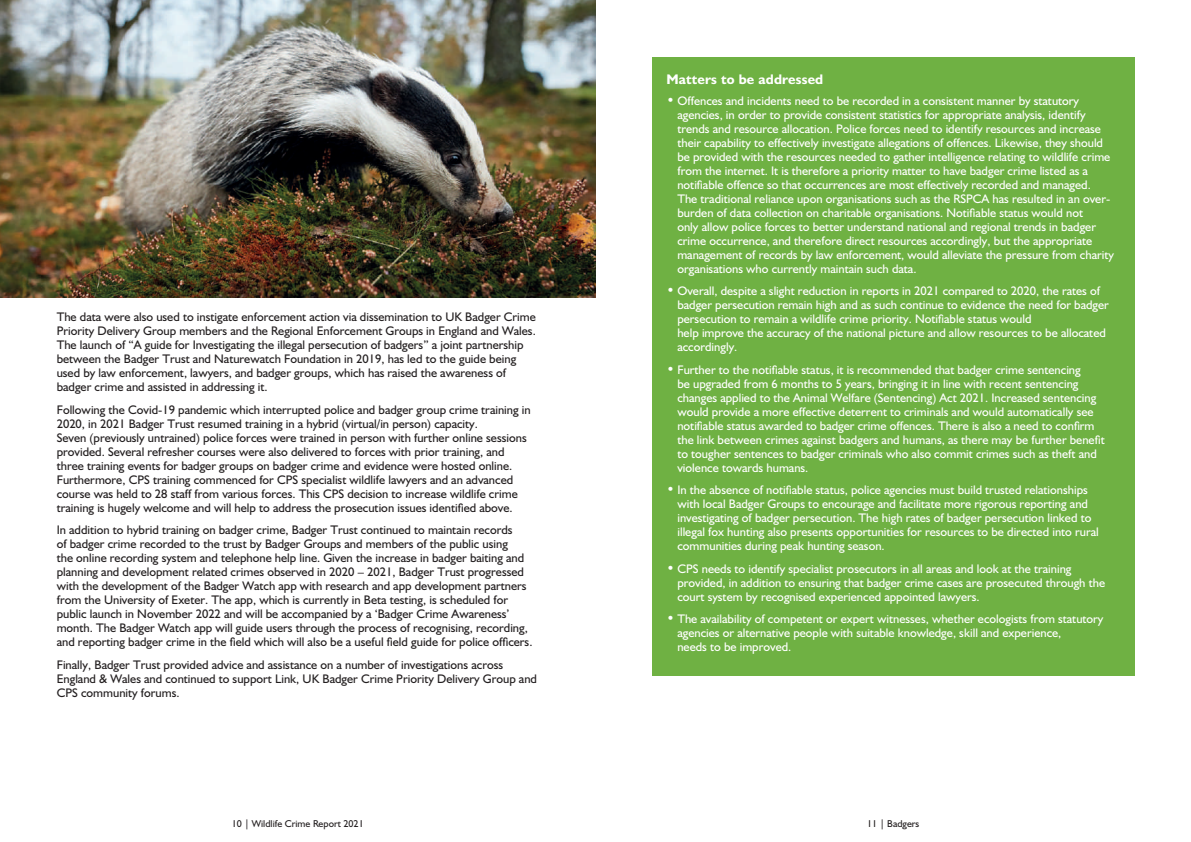
<style>
.page{position:relative;width:1191px;height:842px;background:#fff}
.page>*{position:absolute;margin:0;border:0;box-sizing:border-box;transform-origin:0 0}
.t1{font:700 14px "Humanist 521 BT";letter-spacing:.01em;color:#fff}
.t2{font:12.5px/14px "Humanist 521 BT";color:#fff}
.t3{font:12.5px/14px "Humanist 521 BT";color:#231f20}
.t4{font:10px "Humanist 521 BT";color:#231f20}
.s1{font-size:14px}
</style>
<div class="page">
<div style="left:652px;top:57px;width:482px;height:619px;background:#6fb143"></div>
<img style="left:0;top:0;width:595px;height:298px">
<p class="t3" style="left:57px;top:310px;width:481px">The data were also used to instigate enforcement action via dissemination to UK Badger Crime Priority Delivery Group members and the Regional Enforcement Groups in England and Wales.<br>The launch of “A guide for Investigating the illegal persecution of badgers” a joint partnership between the Badger Trust and Naturewatch Foundation in 2019, has led to the guide being used by law enforcement, lawyers, and badger groups, which has raised the awareness of badger crime and assisted in addressing it.</p>
<p class="t3" style="left:57px;top:402px;width:475px">Following the Covid-19 pandemic which interrupted police and badger group crime training in 2020, in 2021 Badger Trust resumed training in a hybrid (virtual/in person) capacity.<br>Seven (previously untrained) police forces were trained in person with further online sessions provided. Several refresher courses were also delivered to forces with prior training, and three training events for badger groups on badger crime and evidence were hosted online.<br>Furthermore, CPS training commenced for CPS specialist wildlife lawyers and an advanced course was held to 28 staff from various forces. This CPS decision to increase wildlife crime training is hugely welcome and will help to address the prosecution issues identified above.</p>
<p class="t3" style="left:57px;top:523px;width:477px">In addition to hybrid training on badger crime, Badger Trust continued to maintain records<br>of badger crime recorded to the trust by Badger Groups and members of the public using<br>the online recording system and telephone help line. Given the increase in badger baiting and planning and development related crimes observed in 2020 – 2021, Badger Trust progressed with the development of the Badger Watch app with research and app development partners from the University of Exeter. The app, which is currently in Beta testing, is scheduled for public launch in November 2022 and will be accompanied by a ‘Badger Crime Awareness’ month. The Badger Watch app will guide users through the process of recognising, recording, and reporting badger crime in the field which will also be a useful field guide for police officers.</p>
<p class="t3" style="left:57px;top:657px;width:482px">Finally, Badger Trust provided advice and assistance on a number of investigations across<br>England &amp; Wales and continued to support Link, UK Badger Crime Priority Delivery Group and<br>CPS community forums.</p>
<p class="t1" style="left:666px;top:71px;width:158px">Matters to be addressed</p>
<p class="t2" style="left:677px;top:93px;width:438px;text-indent:-11px"><span class="s1">•</span> Offences and incidents need to be recorded in a consistent manner by statutory agencies, in order to provide consistent statistics for appropriate analysis, identify trends and resource allocation. Police forces need to identify resources and increase their capability to effectively investigate allegations of offences. Likewise, they should be provided with the resources needed to gather intelligence relating to wildlife crime from the internet. It is therefore a priority matter to have badger crime listed as a notifiable offence so that occurrences are most effectively recorded and managed.<br>The traditional reliance upon organisations such as the RSPCA has resulted in an over&shy;burden of data collection on charitable organisations. Notifiable status would not<br>only allow police forces to better understand national and regional trends in badger crime occurrence, and therefore direct resources accordingly, but the appropriate management of records by law enforcement, would alleviate the pressure from charity organisations who currently maintain such data.</p>
<p class="t2" style="left:677px;top:284px;width:433px;text-indent:-11px"><span class="s1">•</span> Overall, despite a slight reduction in reports in 2021 compared to 2020, the rates of badger persecution remain high and as such continue to evidence the need for badger persecution to remain a wildlife crime priority. Notifiable status would<br>help improve the accuracy of the national picture and allow resources to be allocated accordingly.</p>
<p class="t2" style="left:677px;top:362px;width:429px;text-indent:-11px"><span class="s1">•</span> Further to the notifiable status, it is recommended that badger crime sentencing<br>be upgraded from 6 months to 5 years, bringing it in line with recent sentencing changes applied to the Animal Welfare (Sentencing) Act 2021. Increased sentencing would provide a more effective deterrent to criminals and would automatically see notifiable status awarded to badger crime offences. There is also a need to confirm the link between crimes against badgers and humans, as there may be further benefit to tougher sentences to badger criminals who also commit crimes such as theft and violence towards humans.</p>
<p class="t2" style="left:677px;top:483px;width:423px;text-indent:-11px"><span class="s1">•</span> In the absence of notifiable status, police agencies must build trusted relationships with local Badger Groups to encourage and facilitate more rigorous reporting and investigating of badger persecution. The high rates of badger persecution linked to illegal fox hunting also presents opportunities for resources to be directed into rural communities during peak hunting season.</p>
<p class="t2" style="left:677px;top:561px;width:429px;text-indent:-11px"><span class="s1">•</span> CPS needs to identify specialist prosecutors in all areas and look at the training provided, in addition to ensuring that badger crime cases are prosecuted through the court system by recognised experienced appointed lawyers.</p>
<p class="t2" style="left:677px;top:612px;width:427px;text-indent:-11px"><span class="s1">•</span> The availability of competent or expert witnesses, whether ecologists from statutory agencies or alternative people with suitable knowledge, skill and experience,<br>needs to be improved.</p>
<p class="t4" style="left:232px;top:817px;width:133px">10 | Wildlife Crime Report 2021</p>
<p class="t4" style="left:867px;top:817px;width:54px">11 | Badgers</p>
</div>
